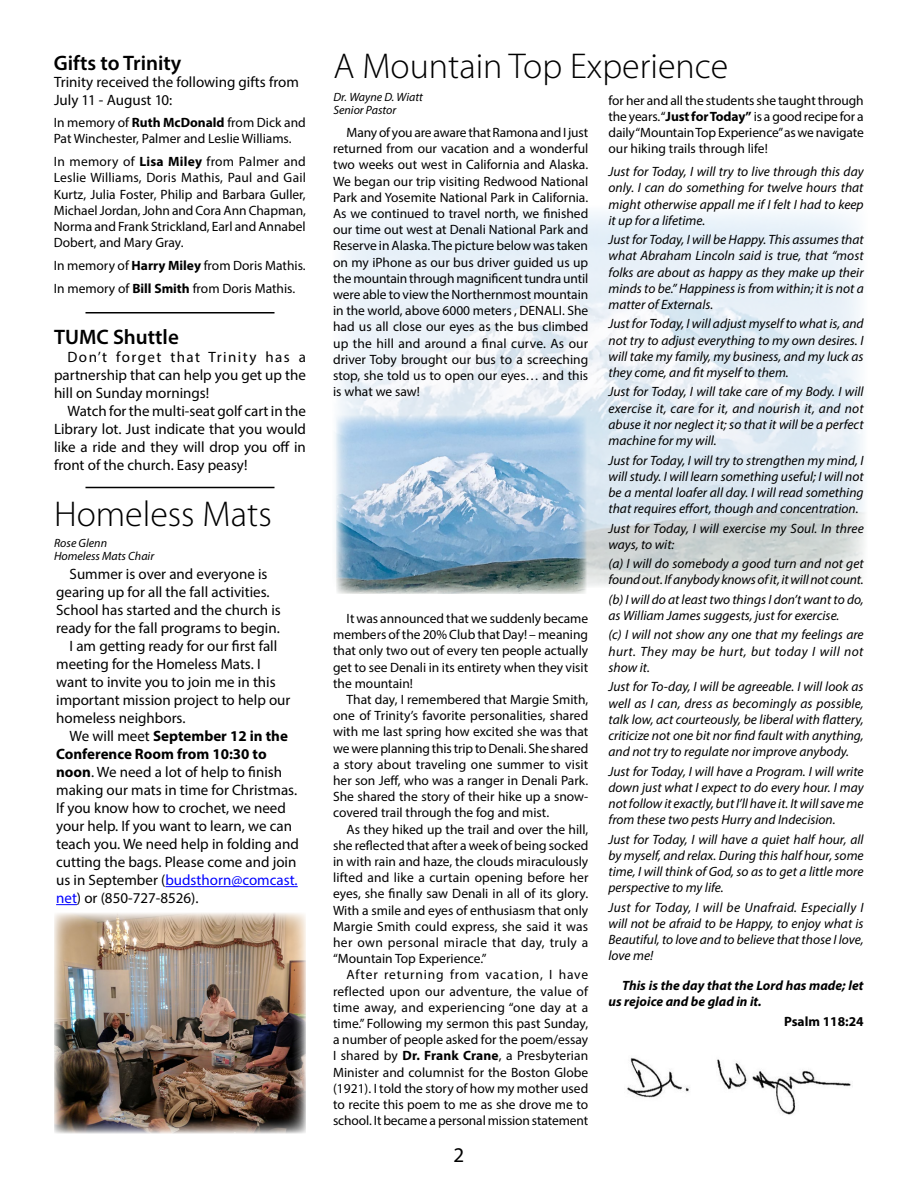
<style>
.page{position:relative;width:918px;height:1188px;background:#fff}
.page>*{position:absolute;margin:0;border:0;box-sizing:border-box;transform-origin:0 0}
.t1{font:300 36px "Myriad Pro";color:#000}
.t2{font:600 21px "Myriad Pro";color:#000}
.t3{font:21px "Myriad Pro";color:#000}
.t4{font:15px/18px "Myriad Pro";color:#000;text-align:justify}
.t5{font:700 15px "Myriad Pro";color:#000}
.t6{font:15px "Myriad Pro";color:#00f}
.t7{font:13.5px/16.2px "Myriad Pro";color:#000;text-align:justify}
.t8{font:italic 13.5px/16.2px "Myriad Pro";color:#000;text-align:justify}
.t9{font:italic 700 13.5px/16.2px "Myriad Pro";color:#000}
.t10{font:700 13.5px "Myriad Pro";color:#000}
.t11{font:italic 12px/13.5px "Myriad Pro";color:#000}
.s1{font-weight:700}
.s2{font-weight:400}
.s3{color:#000}
.s4{color:#00f}
</style>
<div class="page">
<img style="left:335px;top:212px;width:530px;height:376px">
<hr style="left:165px;top:886px;width:133px;height:1px;background:#00f">
<svg style="left:56px;top:904px;width:21px;height:1px"></svg>
<img style="left:627px;top:1057px;width:224px;height:58px">
<hr style="left:86px;top:487px;width:188px;height:1px;background:#000">
<hr style="left:86px;top:312px;width:188px;height:2px;background:#000">
<img style="left:54px;top:913px;width:252px;height:220px">
<img style="left:336px;top:416px;width:250px;height:178px">
<h2 class="t2" style="left:54px;top:49px;width:129px">Gifts to Trinity</h2>
<p class="t4" style="left:54px;top:73px;width:246px">Trinity received the following gifts from<br>July 11 - August 10:</p>
<p class="t7" style="left:54px;top:114px;width:254px">In memory of <span class="s1">Ruth McDonald</span> from Dick and<br>Pat Winchester, Palmer and Leslie Williams.</p>
<p class="t7" style="left:54px;top:153px;width:254px">In memory of <span class="s1">Lisa Miley</span> from Palmer and Leslie Williams, Doris Mathis, Paul and Gail Kurtz, Julia Foster, Philip and Barbara Guller, Michael Jordan, John and Cora Ann Chapman, Norma and Frank Strickland, Earl and Annabel Dobert, and Mary Gray.</p>
<p class="t7" style="left:54px;top:254px;width:253px;line-height:23px">In memory of <span class="s1">Harry Miley</span> from Doris Mathis.<br>In memory of <span class="s1">Bill Smith</span> from Doris Mathis.</p>
<h2 class="t2" style="left:54px;top:324px;width:126px">TUMC Shuttle</h2>
<p class="t4" style="left:54px;top:348px;width:253px;text-indent:14px">Don’t forget that Trinity has a partnership that can help you get up the hill on Sunday mornings!</p>
<p class="t4" style="left:54px;top:402px;width:254px;text-indent:14px">Watch for the multi-seat golf cart in the Library lot. Just indicate that you would like a ride and they will drop you off in front of the church. Easy peasy!</p>
<h1 class="t1" style="left:54px;top:494px;width:219px">Homeless Mats</h1>
<p class="t11" style="left:54px;top:536px;width:102px">Rose Glenn<br>Homeless Mats Chair</p>
<p class="t4" style="left:70px;top:565px;width:199px">Summer is over and everyone is</p>
<p class="t4" style="left:56px;top:583px;width:215px">gearing up for all the fall activities.</p>
<p class="t4" style="left:56px;top:601px;width:226px">School has started and the church is</p>
<p class="t4" style="left:56px;top:619px;width:225px">ready for the fall programs to begin.</p>
<p class="t4" style="left:70px;top:637px;width:209px">I am getting ready for our first fall</p>
<p class="t4" style="left:56px;top:655px;width:206px">meeting for the Homeless Mats. I</p>
<p class="t4" style="left:56px;top:673px;width:221px">want to invite you to join me in this</p>
<p class="t4" style="left:56px;top:691px;width:236px">important mission project to help our</p>
<p class="t4" style="left:56px;top:709px;width:131px">homeless neighbors.</p>
<p class="t5" style="left:70px;top:726px;width:220px"><span class="s2">We will meet</span> September 12 in the</p>
<p class="t5" style="left:56px;top:744px;width:212px">Conference Room from 10:30 to</p>
<p class="t4" style="left:56px;top:763px;width:228px"><span class="s1">noon</span>. We need a lot of help to finish</p>
<p class="t4" style="left:56px;top:781px;width:243px">making our mats in time for Christmas.</p>
<p class="t4" style="left:56px;top:799px;width:231px">If you know how to crochet, we need</p>
<p class="t4" style="left:56px;top:817px;width:237px">your help. If you want to learn, we can</p>
<p class="t4" style="left:56px;top:835px;width:244px">teach you. We need help in folding and</p>
<p class="t4" style="left:56px;top:853px;width:242px">cutting the bags. Please come and join</p>
<p class="t6" style="left:56px;top:871px;width:243px"><span class="s3">us in September (</span>budsthorn@comcast.</p>
<p class="t4" style="left:56px;top:889px;width:144px"><span class="s4">net</span>) or (850-727-8526).</p>
<h1 class="t1" style="left:333px;top:46px;width:396px">A Mountain Top Experience</h1>
<p class="t11" style="left:333px;top:90px;width:91px">Dr. Wayne D. Wiatt<br>Senior Pastor</p>
<p class="t7" style="left:333px;top:124px;width:257px;text-indent:14px">Many of you are aware that Ramona and I just returned from our vacation and a wonderful two weeks out west in California and Alaska.<br>We began our trip visiting Redwood National Park and Yosemite National Park in California.<br>As we continued to travel north, we finished our time out west at Denali National Park and Reserve in Alaska. The picture below was taken on my iPhone as our bus driver guided us up the mountain through magnificent tundra until were able to view the Northernmost mountain in the world, above 6000 meters , DENALI. She had us all close our eyes as the bus climbed up the hill and around a final curve. As our driver Toby brought our bus to a screeching stop, she told us to open our eyes… and this is what we saw!</p>
<p class="t7" style="left:333px;top:610px;width:257px;text-indent:14px">It was announced that we suddenly became members of the 20% Club that Day! – meaning that only two out of every ten people actually get to see Denali in its entirety when they visit the mountain!</p>
<p class="t7" style="left:333px;top:691px;width:257px;text-indent:14px">That day, I remembered that Margie Smith, one of Trinity’s favorite personalities, shared with me last spring how excited she was that we were planning this trip to Denali. She shared a story about traveling one summer to visit her son Jeff, who was a ranger in Denali Park.<br>She shared the story of their hike up a snow&shy;covered trail through the fog and mist.</p>
<p class="t7" style="left:333px;top:821px;width:257px;text-indent:14px">As they hiked up the trail and over the hill, she reflected that after a week of being socked in with rain and haze, the clouds miraculously lifted and like a curtain opening before her eyes, she finally saw Denali in all of its glory.<br>With a smile and eyes of enthusiasm that only Margie Smith could express, she said it was her own personal miracle that day, truly a “Mountain Top Experience.”</p>
<p class="t7" style="left:333px;top:967px;width:257px;text-indent:14px">After returning from vacation, I have reflected upon our adventure, the value of time away, and experiencing “one day at a time.” Following my sermon this past Sunday, a number of people asked for the poem/essay I shared by <span class="s1">Dr. Frank Crane</span>, a Presbyterian Minister and columnist for the Boston Globe (1921). I told the story of how my mother used to recite this poem to me as she drove me to school. It became a personal mission statement</p>
<h2 class="t3" style="left:454px;top:1142px;width:12px">2</h2>
<p class="t7" style="left:609px;top:92px;width:257px">for her and all the students she taught through the years. “<span class="s1">Just for Today”</span> is a good recipe for a daily “Mountain Top Experience” as we navigate our hiking trails through life!</p>
<p class="t8" style="left:609px;top:163px;width:257px">Just for Today, I will try to live through this day only. I can do something for twelve hours that might otherwise appall me if I felt I had to keep it up for a lifetime.</p>
<p class="t8" style="left:609px;top:231px;width:257px">Just for Today, I will be Happy. This assumes that what Abraham Lincoln said is true, that “most folks are about as happy as they make up their minds to be.” Happiness is from within; it is not a matter of Externals.</p>
<p class="t8" style="left:609px;top:316px;width:257px">Just for Today, I will adjust myself to what is, and not try to adjust everything to my own desires. I will take my family, my business, and my luck as they come, and fit myself to them.</p>
<p class="t8" style="left:609px;top:384px;width:257px">Just for Today, I will take care of my Body. I will exercise it, care for it, and nourish it, and not abuse it nor neglect it; so that it will be a perfect machine for my will.</p>
<p class="t8" style="left:609px;top:452px;width:257px">Just for Today, I will try to strengthen my mind, I will study. I will learn something useful; I will not be a mental loafer all day. I will read something that requires effort, though and concentration.</p>
<p class="t8" style="left:609px;top:520px;width:257px">Just for Today, I will exercise my Soul. In three ways, to wit:</p>
<p class="t8" style="left:609px;top:555px;width:257px">(a) I will do somebody a good turn and not get found out. If anybody knows of it, it will not count.</p>
<p class="t8" style="left:609px;top:591px;width:257px">(b) I will do at least two things I don’t want to do, as William James suggests, just for exercise.</p>
<p class="t8" style="left:609px;top:627px;width:257px">(c) I will not show any one that my feelings are hurt. They may be hurt, but today I will not show it.</p>
<p class="t8" style="left:609px;top:678px;width:257px">Just for To-day, I will be agreeable. I will look as well as I can, dress as becomingly as possible, talk low, act courteously, be liberal with flattery, criticize not one bit nor find fault with anything, and not try to regulate nor improve anybody.</p>
<p class="t8" style="left:609px;top:763px;width:257px">Just for Today, I will have a Program. I will write down just what I expect to do every hour. I may not follow it exactly, but I’ll have it. It will save me from these two pests Hurry and Indecision.</p>
<p class="t8" style="left:609px;top:831px;width:257px">Just for Today, I will have a quiet half hour, all by myself, and relax. During this half hour, some time, I will think of God, so as to get a little more perspective to my life.</p>
<p class="t8" style="left:609px;top:899px;width:257px">Just for Today, I will be Unafraid. Especially I will not be afraid to be Happy, to enjoy what is Beautiful, to love and to believe that those I love, love me!</p>
<p class="t9" style="left:609px;top:977px;width:257px;text-indent:14px">This is the day that the Lord has made; let us rejoice and be glad in it.</p>
<p class="t10" style="left:784px;top:1012px;width:81px">Psalm 118:24</p>
</div>
